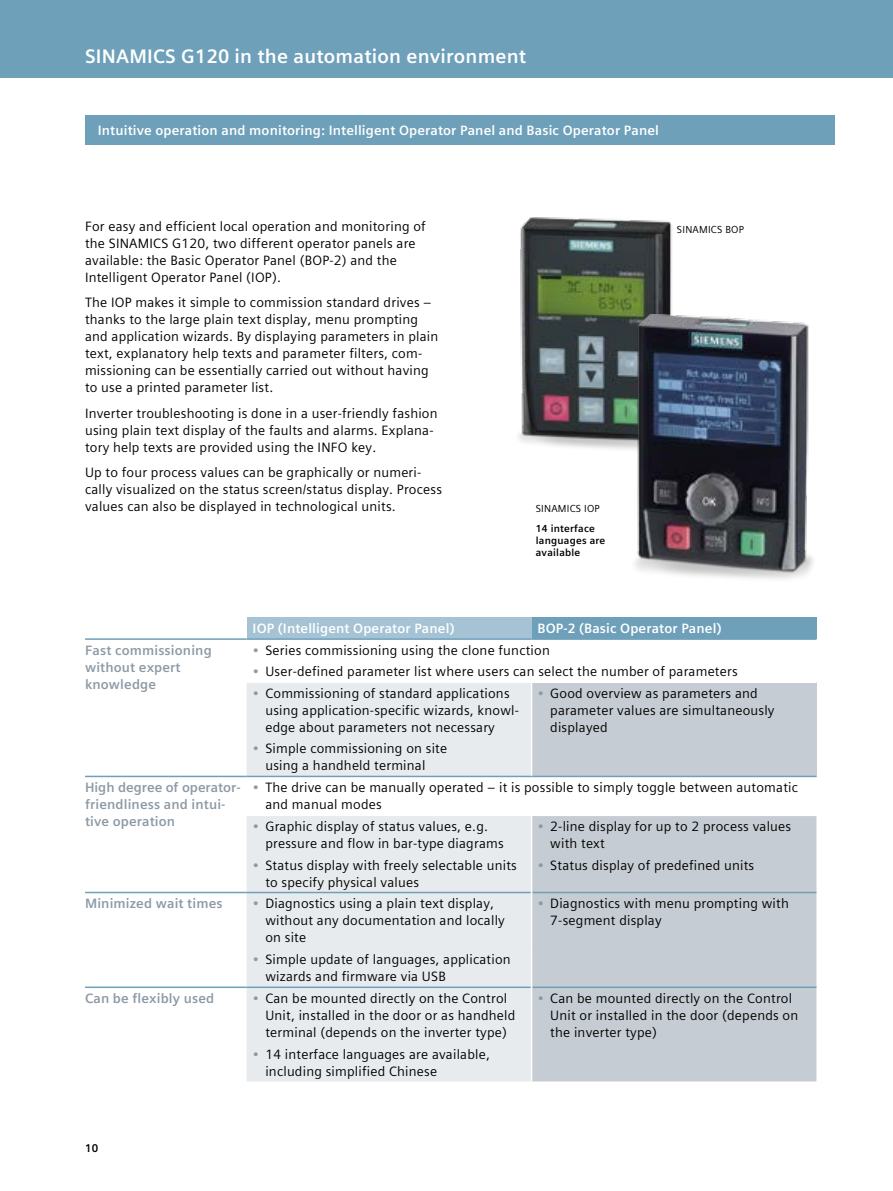
<style>
.page{position:relative;width:893px;height:1191px;background:#fff}
.page>*{position:absolute;margin:0;border:0;box-sizing:border-box;transform-origin:0 0}
.t1{font:700 19.5px "Siemens Sans Global";letter-spacing:.01em;color:#fff}
.t2{font:13.5px/17px "Siemens Sans Global";letter-spacing:.015em;color:#000}
.t3{font:700 13.5px "Siemens Sans Global";letter-spacing:.01em;color:#fff}
.t4{font:700 13.5px/17px "Siemens Sans Global";letter-spacing:.01em;color:#8c9aa6}
.t5{font:700 11.25px "Siemens Sans Global";color:#000}
.t6{font:700 10.2px/12px "Siemens Sans Global";letter-spacing:.02em;color:#000}
.t7{font:10.2px "Siemens Sans Global";letter-spacing:.02em;color:#000}
.s1{color:#8c9aa6}
</style>
<div class="page">
<img style="left:518px;top:217px;width:154px;height:232px">
<div style="left:0;top:0;width:893px;height:77px;background:#6ea0ba"></div>
<img style="left:615px;top:314px;width:198px;height:265px">
<div style="left:85px;top:115px;width:750px;height:30px;background:#6ea0ba"></div>
<div style="left:247px;top:617px;width:284px;height:22px;background:#a5c3d4"></div>
<div style="left:531px;top:617px;width:285px;height:22px;background:#6ea0ba"></div>
<svg style="left:247px;top:683px;width:284px;height:398px;background:#eaecee"></svg>
<div style="left:531px;top:682px;width:285px;height:94px;background:#c6ccd3"></div>
<div style="left:532px;top:816px;width:284px;height:265px;background:#c6ccd3"></div>
<hr style="left:85px;top:638px;width:162px;height:2px;background:#6ea0ba">
<hr style="left:247px;top:638px;width:284px;height:2px;background:#6ea0ba">
<hr style="left:531px;top:638px;width:285px;height:2px;background:#6ea0ba">
<hr style="left:85px;top:775px;width:162px;height:2px;background:#6ea0ba">
<hr style="left:247px;top:775px;width:284px;height:2px;background:#6ea0ba">
<hr style="left:531px;top:775px;width:285px;height:2px;background:#6ea0ba">
<hr style="left:85px;top:891px;width:162px;height:2px;background:#6ea0ba">
<hr style="left:247px;top:891px;width:284px;height:2px;background:#6ea0ba">
<hr style="left:532px;top:891px;width:284px;height:2px;background:#6ea0ba">
<hr style="left:85px;top:986px;width:162px;height:2px;background:#6ea0ba">
<hr style="left:247px;top:986px;width:284px;height:2px;background:#6ea0ba">
<hr style="left:532px;top:986px;width:284px;height:2px;background:#6ea0ba">
<hr style="left:531px;top:681px;width:285px;height:2px;background:#fff">
<hr style="left:531px;top:683px;width:1px;height:92px;background:#fff">
<hr style="left:247px;top:814px;width:284px;height:2px;background:#fff">
<h1 class="t1" style="left:85px;top:41px;width:443px">SINAMICS G120 in the automation environment</h1>
<p class="t3" style="left:98px;top:120px;width:563px">Intuitive operation and monitoring: Intelligent Operator Panel and Basic Operator Panel</p>
<p class="t2" style="left:85px;top:217px;width:342px">For easy and efficient local operation and monitoring of the SINAMICS G120, two different operator panels are available: the Basic Operator Panel (BOP-2) and the Intelligent Operator Panel (IOP).</p>
<p class="t2" style="left:85px;top:294px;width:355px">The IOP makes it simple to commission standard drives – thanks to the large plain text display, menu prompting and application wizards. By displaying parameters in plain text, explanatory help texts and parameter filters, com&shy;missioning can be essentially carried out without having to use a printed parameter list.</p>
<p class="t2" style="left:85px;top:405px;width:354px">Inverter troubleshooting is done in a user-friendly fashion using plain text display of the faults and alarms. Explana&shy;tory help texts are provided using the INFO key.</p>
<p class="t2" style="left:85px;top:464px;width:359px">Up to four process values can be graphically or numeri&shy;cally visualized on the status screen/status display. Process values can also be displayed in technological units.</p>
<p class="t7" style="left:677px;top:222px;width:68px">SINAMICS BOP</p>
<p class="t7" style="left:536px;top:501px;width:65px">SINAMICS IOP</p>
<p class="t6" style="left:536px;top:522px;width:71px">14 interface languages are available</p>
<p class="t3" style="left:253px;top:618px;width:203px">IOP (Intelligent Operator Panel)</p>
<p class="t3" style="left:537px;top:618px;width:185px">BOP-2 (Basic Operator Panel)</p>
<p class="t4" style="left:85px;top:642px;width:128px">Fast commissioning without expert knowledge</p>
<p class="t2" style="left:253px;top:642px;width:299px"><span class="s1">•</span> Series commissioning using the clone function</p>
<p class="t2" style="left:253px;top:663px;width:487px"><span class="s1">•</span> User-defined parameter list where users can select the number of parameters</p>
<p class="t2" style="left:265px;top:685px;width:255px;text-indent:-13px"><span class="s1">•</span> Commissioning of standard applications using application-specific wizards, knowl&shy;edge about parameters not necessary</p>
<p class="t2" style="left:265px;top:740px;width:183px;text-indent:-13px"><span class="s1">•</span> Simple commissioning on site using a handheld terminal</p>
<p class="t2" style="left:550px;top:685px;width:226px;text-indent:-13px"><span class="s1">•</span> Good overview as parameters and parameter values are simultaneously displayed</p>
<p class="t4" style="left:85px;top:779px;width:157px">High degree of operator&shy;friendliness and intui&shy;tive operation</p>
<p class="t2" style="left:265px;top:779px;width:534px;text-indent:-13px"><span class="s1">•</span> The drive can be manually operated – it is possible to simply toggle between automatic and manual modes</p>
<p class="t2" style="left:265px;top:818px;width:240px;text-indent:-13px"><span class="s1">•</span> Graphic display of status values, e.g. pressure and flow in bar-type diagrams</p>
<p class="t2" style="left:265px;top:856px;width:253px;text-indent:-13px"><span class="s1">•</span> Status display with freely selectable units to specify physical values</p>
<p class="t2" style="left:550px;top:818px;width:242px;text-indent:-13px"><span class="s1">•</span> 2-line display for up to 2 process values with text</p>
<p class="t2" style="left:537px;top:856px;width:218px"><span class="s1">•</span> Status display of predefined units</p>
<p class="t4" style="left:85px;top:895px;width:139px">Minimized wait times</p>
<p class="t2" style="left:265px;top:895px;width:241px;text-indent:-13px"><span class="s1">•</span> Diagnostics using a plain text display, without any documentation and locally on site</p>
<p class="t2" style="left:550px;top:895px;width:240px;text-indent:-13px"><span class="s1">•</span> Diagnostics with menu prompting with<br>7-segment display</p>
<p class="t2" style="left:265px;top:951px;width:247px;text-indent:-13px"><span class="s1">•</span> Simple update of languages, application wizards and firmware via USB</p>
<p class="t4" style="left:85px;top:990px;width:131px">Can be flexibly used</p>
<p class="t2" style="left:265px;top:990px;width:251px;text-indent:-13px"><span class="s1">•</span> Can be mounted directly on the Control<br>Unit, installed in the door or as handheld terminal (depends on the inverter type)</p>
<p class="t2" style="left:265px;top:1045px;width:226px;text-indent:-13px"><span class="s1">•</span> 14 interface languages are available, including simplified Chinese</p>
<p class="t2" style="left:550px;top:990px;width:249px;text-indent:-13px"><span class="s1">•</span> Can be mounted directly on the Control<br>Unit or installed in the door (depends on the inverter type)</p>
<p class="t5" style="left:85px;top:1139px;width:15px">10</p>
</div>
